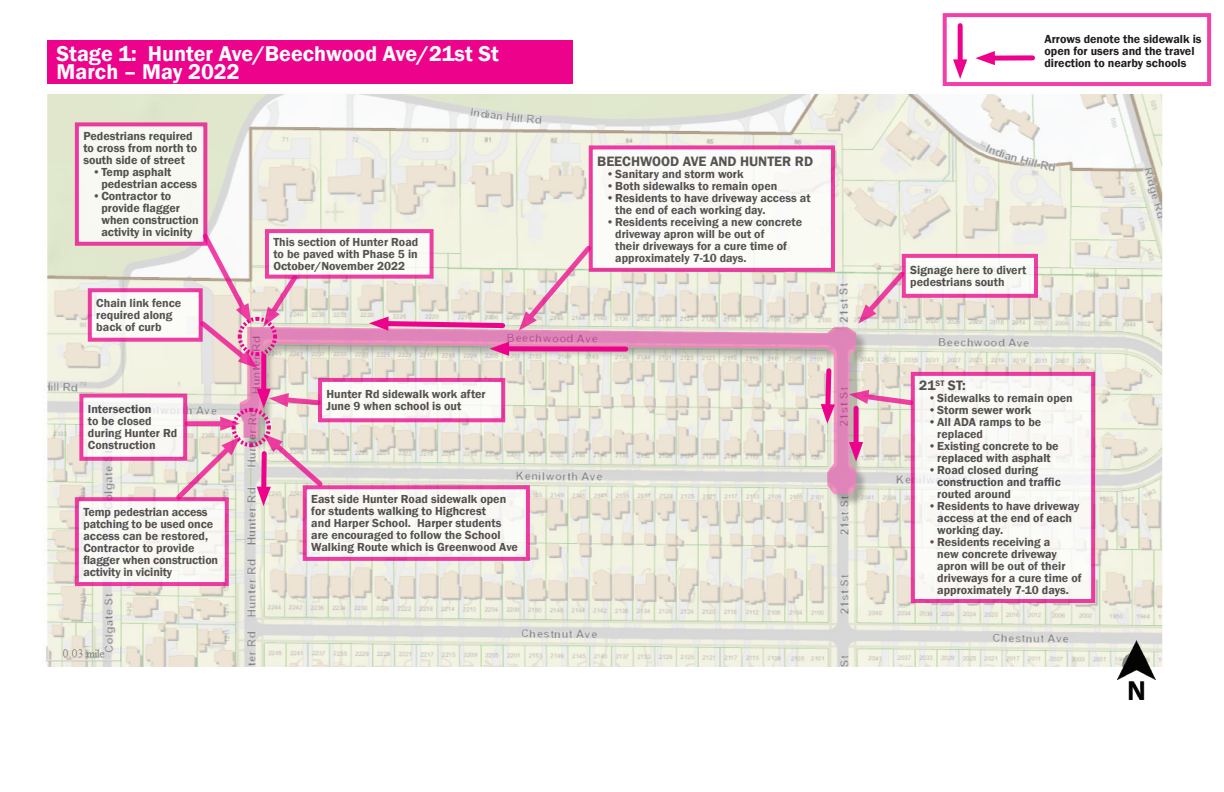
<style>
.page{position:relative;width:1224px;height:792px;background:#fff}
.page>*{position:absolute;margin:0;border:0;box-sizing:border-box;transform-origin:0 0}
.t1{font:600 22px/18px "Franklin Gothic";color:#fff}
.t2{font:600 14px "Franklin Gothic";color:#231f20}
.t3{font:600 12px/12px "Franklin Gothic";color:#231f20}
</style>
<div class="page">
<img style="left:45px;top:94px;width:1118px;height:573px">
<div style="left:241px;top:328px;width:628px;height:178px;background:#231f20;opacity:.75"></div>
<svg style="left:240px;top:327px;width:616px;height:167px;background:#e2d4d0"></svg>
<svg style="left:369px;top:317px;width:139px;height:14px;background:#ea86ba"></svg>
<div style="left:261px;top:356px;width:5px;height:41px;background:#ed028c"></div>
<svg style="left:821px;top:366px;width:14px;height:58px"></svg>
<div style="left:854px;top:408px;width:5px;height:42px;background:#ed028c"></div>
<svg style="left:849px;top:442px;width:14px;height:20px"></svg>
<div style="left:48px;top:40px;width:525px;height:44px;background:#ed028c"></div>
<div style="left:904px;top:256px;width:132px;height:40px;background:#fbfbf7"></div>
<div style="left:902px;top:254px;width:136px;height:44px;border:4px solid #ed028c"></div>
<div style="left:913px;top:374px;width:180px;height:227px;background:#faf8f4"></div>
<div style="left:911px;top:372px;width:184px;height:231px;border:4px solid #ed028c"></div>
<div style="left:591px;top:147px;width:242px;height:123px;background:#fbfbf7"></div>
<div style="left:589px;top:145px;width:246px;height:127px;border:4px solid #ed028c"></div>
<div style="left:320px;top:380px;width:183px;height:40px;background:#fafaf7"></div>
<div style="left:318px;top:378px;width:187px;height:44px;border:4px solid #ed028c"></div>
<div style="left:77px;top:499px;width:150px;height:85px;background:#faf8f5"></div>
<div style="left:75px;top:497px;width:154px;height:89px;border:4px solid #ed028c"></div>
<div style="left:77px;top:124px;width:128px;height:120px;background:#f7f8f2"></div>
<div style="left:75px;top:122px;width:132px;height:124px;border:4px solid #ed028c"></div>
<div style="left:90px;top:290px;width:111px;height:50px;background:#fbfbf7"></div>
<div style="left:88px;top:288px;width:115px;height:54px;border:4px solid #ed028c"></div>
<div style="left:81px;top:396px;width:104px;height:63px;background:#f9f8f5"></div>
<div style="left:79px;top:394px;width:108px;height:67px;border:4px solid #ed028c"></div>
<svg style="left:519px;top:243px;width:77px;height:88px;background:#e9d5d3"></svg>
<svg style="left:490px;top:342px;width:141px;height:14px;background:#e170ac"></svg>
<svg style="left:858px;top:267px;width:51px;height:57px;background:#e8c7cd"></svg>
<svg style="left:849px;top:390px;width:67px;height:18px"></svg>
<svg style="left:172px;top:389px;width:153px;height:117px;background:#e5c1cc"></svg>
<img style="left:1117px;top:641px;width:38px;height:58px">
<div style="left:305px;top:487px;width:223px;height:72px;background:#faf8f4"></div>
<div style="left:303px;top:485px;width:227px;height:76px;border:4px solid #ed028c"></div>
<svg style="left:267px;top:231px;width:165px;height:46px"></svg>
<svg style="left:197px;top:231px;width:105px;height:137px"></svg>
<div style="left:987px;top:55px;width:46px;height:6px;background:#ed028c"></div>
<svg style="left:975px;top:51px;width:20px;height:14px"></svg>
<div style="left:958px;top:26px;width:5px;height:42px;background:#ed028c"></div>
<svg style="left:953px;top:59px;width:14px;height:20px"></svg>
<h1 class="t1" style="left:57px;top:45px;width:444px">Stage 1: Hunter Ave/Beechwood Ave/21st St<br>March – May 2022</h1>
<p class="t3" style="left:83px;top:130px;width:115px">Pedestrians required to cross from north to south side of street</p>
<p class="t3" style="left:101px;top:166px;width:97px;text-indent:-9px">•Temp asphalt pedestrian access</p>
<p class="t3" style="left:101px;top:190px;width:99px;text-indent:-9px">•Contractor to provide flagger when construction activity in vicinity</p>
<p class="t3" style="left:96px;top:297px;width:87px">Chain link fence required along back of curb</p>
<p class="t3" style="left:88px;top:404px;width:91px">Intersection<br>to be closed during Hunter Rd<br>Construction</p>
<p class="t3" style="left:83px;top:506px;width:136px">Temp pedestrian access patching to be used once access can be restored,<br>Contractor to provide flagger when construction activity in vicinity</p>
<p class="t3" style="left:273px;top:236px;width:146px;text-align:justify">This section of Hunter Road to be paved with Phase 5 in October/November 2022</p>
<p class="t3" style="left:327px;top:388px;width:161px">Hunter Rd sidewalk work after<br>June 9 when school is out</p>
<p class="t3" style="left:311px;top:493px;width:208px">East side Hunter Road sidewalk open for students walking to Highcrest<br>and Harper School. Harper students are encouraged to follow the School Walking Route which is Greenwood Ave</p>
<p class="t2" style="left:597px;top:152px;width:217px">BEECHWOOD AVE AND HUNTER RD</p>
<p class="t3" style="left:606px;top:168px;width:139px">•Sanitary and storm work</p>
<p class="t3" style="left:606px;top:180px;width:173px">•Both sidewalks to remain open</p>
<p class="t3" style="left:615px;top:192px;width:197px;text-indent:-9px">•Residents to have driveway access at the end of each working day.</p>
<p class="t3" style="left:615px;top:216px;width:188px;text-indent:-9px">•Residents receiving a new concrete driveway apron will be out of<br>their driveways for a cure time of approximately 7-10 days.</p>
<p class="t3" style="left:1044px;top:34px;width:159px">Arrows denote the sidewalk is open for users and the travel direction to nearby schools</p>
<p class="t3" style="left:910px;top:264px;width:118px">Signage here to divert pedestrians south</p>
<p class="t2" style="left:919px;top:377px;width:48px">21<sup>ST</sup> ST:</p>
<p class="t3" style="left:928px;top:392px;width:146px">•Sidewalks to remain open</p>
<p class="t3" style="left:928px;top:404px;width:105px">•Storm sewer work</p>
<p class="t3" style="left:937px;top:416px;width:106px;text-indent:-9px">•All ADA ramps to be replaced</p>
<p class="t3" style="left:928px;top:440px;width:132px;text-align:center">•Existing concrete to be replaced with asphalt</p>
<p class="t3" style="left:937px;top:464px;width:125px;text-indent:-9px">•Road closed during construction and traffic routed around</p>
<p class="t3" style="left:937px;top:500px;width:144px;text-indent:-9px">•Residents to have driveway access at the end of each working day.</p>
<p class="t3" style="left:937px;top:536px;width:146px;text-indent:-9px">•Residents receiving a<br>new concrete driveway apron will be out of their driveways for a cure time of approximately 7-10 days.</p>
</div>
